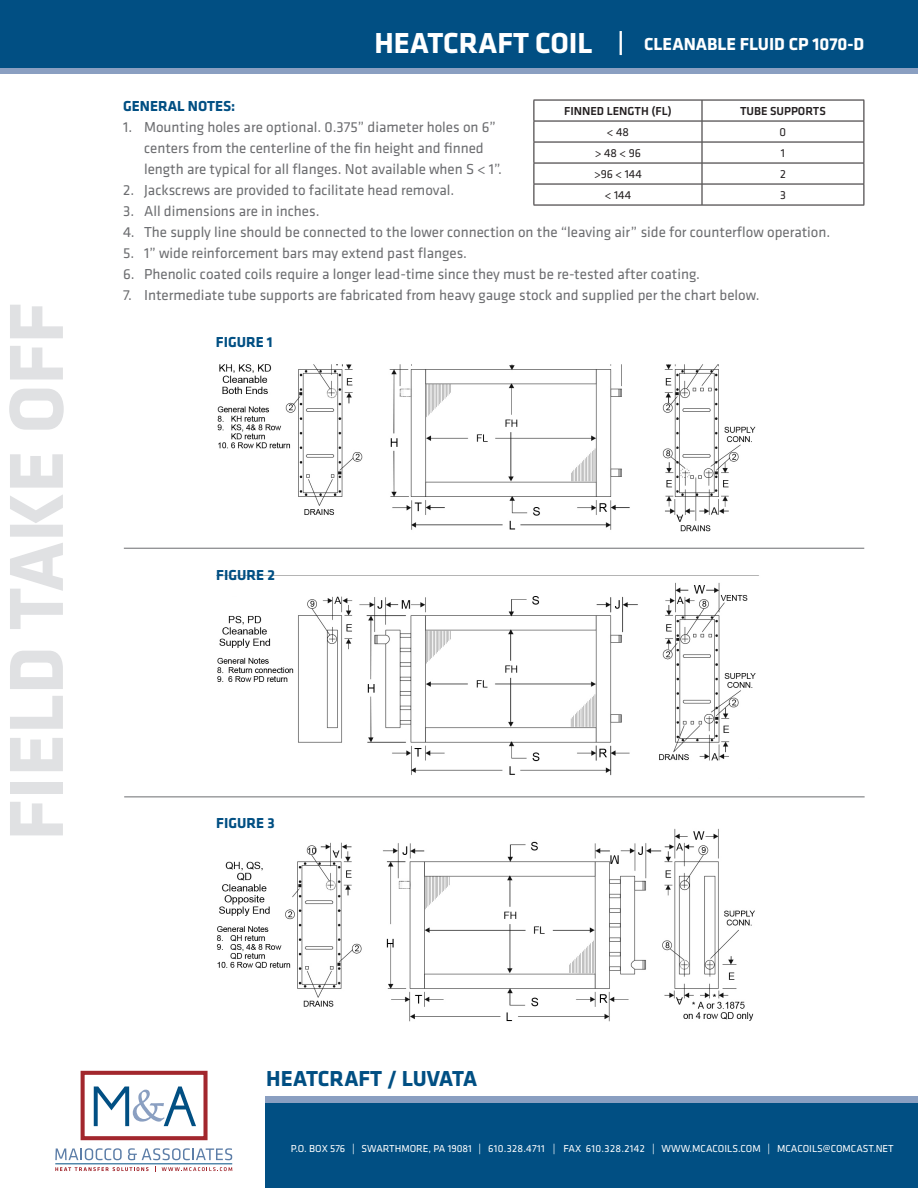
<style>
.page{position:relative;width:918px;height:1188px;background:#fff}
.page>*{position:absolute;margin:0;border:0;box-sizing:border-box;transform-origin:0 0}
.t1{font:700 79.5px "Klavika";color:#e0e1e3}
.t2{font:700 22.5px "Klavika";color:#014f83}
.t3{font:700 18px "Klavika";color:#fff}
.t4{font:15px "Klavika";color:#6c6d70}
.t5{font:700 15px "Klavika";color:#014f83}
.t6{font:500 12px "Klavika";color:#231f20}
.t7{font:12px "Klavika";color:#231f20}
.t8{font:10.5px "Klavika";color:#fff}
.s1{font-size:30px}
.s2{font-size:24px}
</style>
<div class="page">
<div style="left:81px;top:1071px;width:127px;height:69px;border:4px solid #a2272d"></div>
<svg style="left:55px;top:1148px;width:67px;height:12px"></svg>
<svg style="left:128px;top:1148px;width:104px;height:12px"></svg>
<hr style="left:55px;top:1164px;width:177px;height:1px;background:#014f83">
<svg style="left:55px;top:1167px;width:94px;height:4px"></svg>
<svg style="left:162px;top:1167px;width:70px;height:4px"></svg>
<svg style="left:94px;top:1087px;width:102px;height:39px"></svg>
<div style="left:266px;top:1102px;width:652px;height:86px;background:#014f83"></div>
<div style="left:266px;top:1096px;width:652px;height:6px;background:#8a9fc1"></div>
<div style="left:0;top:67px;width:918px;height:7px;background:#8a9fc1"></div>
<div style="left:0;top:0;width:918px;height:67px;background:#014f83"></div>
<img style="left:217px;top:364px;width:539px;height:168px">
<hr style="left:534px;top:100px;width:168px;height:1px;background:#231f20">
<hr style="left:702px;top:100px;width:162px;height:1px;background:#231f20">
<hr style="left:534px;top:121px;width:168px;height:1px;background:#231f20">
<hr style="left:702px;top:121px;width:162px;height:1px;background:#231f20">
<hr style="left:534px;top:142px;width:168px;height:1px;background:#231f20">
<hr style="left:702px;top:142px;width:162px;height:1px;background:#231f20">
<hr style="left:534px;top:163px;width:168px;height:1px;background:#231f20">
<hr style="left:702px;top:163px;width:162px;height:1px;background:#231f20">
<hr style="left:534px;top:184px;width:168px;height:1px;background:#231f20">
<svg style="left:534px;top:100px;width:1px;height:105px"></svg>
<hr style="left:702px;top:184px;width:162px;height:1px;background:#231f20">
<svg style="left:702px;top:100px;width:1px;height:105px"></svg>
<svg style="left:864px;top:100px;width:1px;height:105px"></svg>
<hr style="left:534px;top:205px;width:168px;height:1px;background:#231f20">
<hr style="left:702px;top:205px;width:162px;height:1px;background:#231f20">
<hr style="left:124px;top:548px;width:740px;height:1px;background:#6c6d70">
<hr style="left:124px;top:796px;width:741px;height:1px;background:#6c6d70">
<img style="left:217px;top:582px;width:539px;height:194px">
<div style="left:216px;top:578px;width:57px;height:18px;background:#fff"></div>
<img style="left:216px;top:828px;width:539px;height:194px">
<div style="left:216px;top:829px;width:57px;height:17px;background:#fff"></div>
<p class="t1" style="left:-7px;top:841px;width:540px;rotate:-90deg">FIELD TAKE OFF</p>
<p class="t3" style="left:375px;top:34px;width:491px"><span class="s1">HEATCRAFT COIL</span> <span class="s2">|</span> CLEANABLE FLUID CP 1070-D</p>
<p class="t5" style="left:123px;top:98px;width:114px">GENERAL NOTES:</p>
<p class="t4" style="left:123px;top:119px;width:374px">1. Mounting holes are optional. 0.375” diameter holes on 6”</p>
<p class="t4" style="left:144px;top:140px;width:341px">centers from the centerline of the fin height and finned</p>
<p class="t4" style="left:144px;top:161px;width:360px">length are typical for all flanges. Not available when S &lt; 1”.</p>
<p class="t4" style="left:123px;top:182px;width:333px">2. Jackscrews are provided to facilitate head removal.</p>
<p class="t4" style="left:123px;top:203px;width:198px">3. All dimensions are in inches.</p>
<p class="t4" style="left:123px;top:224px;width:709px">4. The supply line should be connected to the lower connection on the “leaving air” side for counterflow operation.</p>
<p class="t4" style="left:123px;top:245px;width:346px">5. 1” wide reinforcement bars may extend past flanges.</p>
<p class="t4" style="left:123px;top:266px;width:578px">6. Phenolic coated coils require a longer lead-time since they must be re-tested after coating.</p>
<p class="t4" style="left:123px;top:287px;width:638px">7. Intermediate tube supports are fabricated from heavy gauge stock and supplied per the chart below.</p>
<p class="t6" style="left:564px;top:105px;width:109px">FINNED LENGTH (FL)</p>
<p class="t6" style="left:740px;top:105px;width:87px">TUBE SUPPORTS</p>
<p class="t7" style="left:607px;top:126px;width:24px">&lt; 48</p>
<p class="t7" style="left:780px;top:126px;width:8px">0</p>
<p class="t7" style="left:595px;top:147px;width:48px">&gt; 48 &lt; 96</p>
<p class="t7" style="left:781px;top:147px;width:6px">1</p>
<p class="t7" style="left:594px;top:168px;width:49px">&gt;96 &lt; 144</p>
<p class="t7" style="left:780px;top:168px;width:7px">2</p>
<p class="t7" style="left:605px;top:189px;width:28px">&lt; 144</p>
<p class="t7" style="left:780px;top:189px;width:7px">3</p>
<p class="t5" style="left:216px;top:333px;width:58px">FIGURE 1</p>
<p class="t5" style="left:216px;top:567px;width:60px">FIGURE 2</p>
<p class="t5" style="left:216px;top:815px;width:60px">FIGURE 3</p>
<p class="t2" style="left:266px;top:1066px;width:212px">HEATCRAFT / LUVATA</p>
<p class="t8" style="left:291px;top:1142px;width:604px">P.O. BOX 576 | SWARTHMORE, PA 19081 | 610.328.4711 | FAX 610.328.2142 | WWW.MCACOILS.COM | MCACOILS@COMCAST.NET</p>
</div>
